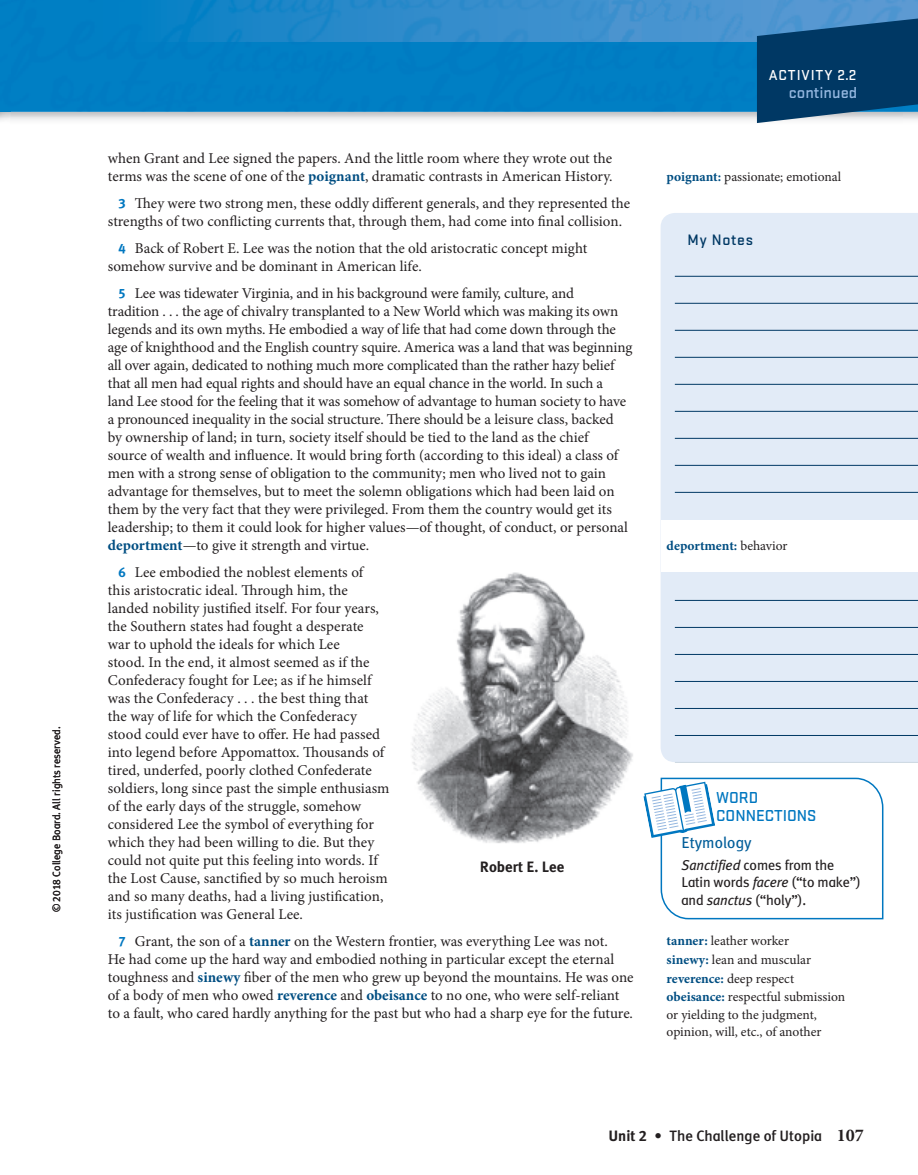
<style>
.page{position:relative;width:918px;height:1175px;background:#fff}
.page>*{position:absolute;margin:0;border:0;box-sizing:border-box;transform-origin:0 0}
.t1{font:500 16.5px/18px "Stratum 2";color:#0077c0}
.t2{font:500 16.5px "Stratum 2";color:#94b7e0}
.t3{font:15.75px "OPT Meta Plus";color:#005d99}
.t4{font:500 15.75px "Stratum 2";letter-spacing:.05em;color:#003864}
.t5{font:15px/18px "Minion Pro";color:#231f20}
.t6{font:500 15px "OPT Meta Plus";color:#231f20}
.t7{font:500 15px "Stratum 2";letter-spacing:.06em;color:#fff}
.t8{font:700 15px "OPT Meta Plus";color:#231f20}
.t9{font:14.25px/17.2px "OPT Meta Plus";letter-spacing:-.01em;color:#231f20}
.t10{font:13.5px/18.8px "Minion Pro";color:#231f20}
.t11{font:700 13.5px "Minion Pro";color:#004e82}
.t12{font:10.5px "OPT Meta Plus";color:#231f20}
.s1{font-weight:700;color:#004e82}
.s2{font-family:"OPT Meta Plus";font-weight:700;font-size:13.5px;color:#0077c0}
.s3{font-weight:400;color:#231f20}
.s4{font-style:italic}
.s5{font-weight:700}
.s6{font-family:"Minion Pro";font-weight:700;font-size:18px}
</style>
<div class="page">
<img style="left:10px;top:111px;width:747px;height:12px">
<div style="left:10px;top:0;width:747px;height:111px;background:#007fc4"></div>
<img style="left:94px;top:0;width:824px;height:42px">
<img style="left:0;top:111px;width:10px;height:10px">
<img style="left:1px;top:0;width:9px;height:111px">
<svg style="left:0;top:0;width:1px;height:111px"></svg>
<svg style="left:757px;top:16px;width:161px;height:107px;background:#194f7a"></svg>
<div style="left:661px;top:213px;width:257px;height:549px;background:#e2ebf7"></div>
<hr style="left:675px;top:276px;width:243px;height:1px;background:#003864">
<hr style="left:675px;top:303px;width:243px;height:1px;background:#003864">
<hr style="left:675px;top:330px;width:243px;height:1px;background:#003864">
<hr style="left:675px;top:357px;width:243px;height:1px;background:#003864">
<hr style="left:675px;top:384px;width:243px;height:1px;background:#003864">
<hr style="left:675px;top:411px;width:243px;height:1px;background:#003864">
<hr style="left:675px;top:438px;width:243px;height:1px;background:#003864">
<hr style="left:675px;top:465px;width:243px;height:1px;background:#003864">
<hr style="left:675px;top:492px;width:243px;height:1px;background:#003864">
<hr style="left:675px;top:600px;width:243px;height:1px;background:#003864">
<hr style="left:675px;top:627px;width:243px;height:1px;background:#003864">
<hr style="left:675px;top:654px;width:243px;height:1px;background:#003864">
<hr style="left:675px;top:681px;width:243px;height:1px;background:#003864">
<hr style="left:675px;top:708px;width:243px;height:1px;background:#003864">
<hr style="left:675px;top:735px;width:243px;height:1px;background:#003864">
<hr style="left:675px;top:762px;width:243px;height:1px;background:#003864">
<div style="left:661px;top:519px;width:257px;height:52px;background:#fff"></div>
<img style="left:412px;top:572px;width:221px;height:271px">
<svg style="left:643px;top:777px;width:241px;height:143px"></svg>
<p class="t12" style="left:52px;top:912px;width:187px;rotate:-90deg">© 2018 College Board. All rights reserved.</p>
<p class="t5" style="left:108px;top:150px;width:506px">when Grant and Lee signed the papers. And the little room where they wrote out the terms was the scene of one of the <span class="s1">poignant</span>, dramatic contrasts in American History.</p>
<p class="t5" style="left:108px;top:195px;width:524px;text-indent:10px"><span class="s2">3</span> They were two strong men, these oddly different generals, and they represented the strengths of two conflicting currents that, through them, had come into final collision.</p>
<p class="t5" style="left:108px;top:240px;width:481px;text-indent:10px"><span class="s2">4</span> Back of Robert E. Lee was the notion that the old aristocratic concept might somehow survive and be dominant in American life.</p>
<p class="t5" style="left:108px;top:285px;width:526px;text-indent:10px"><span class="s2">5</span> Lee was tidewater Virginia, and in his background were family, culture, and<br>tradition . . . the age of chivalry transplanted to a New World which was making its own legends and its own myths. He embodied a way of life that had come down through the age of knighthood and the English country squire. America was a land that was beginning all over again, dedicated to nothing much more complicated than the rather hazy belief that all men had equal rights and should have an equal chance in the world. In such a land Lee stood for the feeling that it was somehow of advantage to human society to have a pronounced inequality in the social structure. There should be a leisure class, backed<br>by ownership of land; in turn, society itself should be tied to the land as the chief<br>source of wealth and influence. It would bring forth (according to this ideal) a class of men with a strong sense of obligation to the community; men who lived not to gain advantage for themselves, but to meet the solemn obligations which had been laid on them by the very fact that they were privileged. From them the country would get its leadership; to them it could look for higher values—of thought, of conduct, or personal <span class="s1">deportment</span>—to give it strength and virtue.</p>
<p class="t5" style="left:108px;top:564px;width:283px;text-indent:10px"><span class="s2">6</span> Lee embodied the noblest elements of<br>this aristocratic ideal. Through him, the landed nobility justified itself. For four years, the Southern states had fought a desperate war to uphold the ideals for which Lee<br>stood. In the end, it almost seemed as if the Confederacy fought for Lee; as if he himself was the Confederacy . . . the best thing that the way of life for which the Confederacy stood could ever have to offer. He had passed into legend before Appomattox. Thousands of tired, underfed, poorly clothed Confederate soldiers, long since past the simple enthusiasm of the early days of the struggle, somehow considered Lee the symbol of everything for which they had been willing to die. But they could not quite put this feeling into words. If the Lost Cause, sanctified by so much heroism and so many deaths, had a living justification, its justification was General Lee.</p>
<p class="t5" style="left:108px;top:933px;width:527px;text-indent:10px"><span class="s2">7</span> Grant, the son of a <span class="s1">tanner</span> on the Western frontier, was everything Lee was not.<br>He had come up the hard way and embodied nothing in particular except the eternal toughness and <span class="s1">sinewy</span> fiber of the men who grew up beyond the mountains. He was one of a body of men who owed <span class="s1">reverence</span> and <span class="s1">obeisance</span> to no one, who were self-reliant to a fault, who cared hardly anything for the past but who had a sharp eye for the future.</p>
<p class="t8" style="left:480px;top:860px;width:86px">Robert E. Lee</p>
<p class="t7" style="left:769px;top:70px;width:89px">ACTIVITY 2.2</p>
<p class="t2" style="left:789px;top:87px;width:70px">continued</p>
<p class="t10" style="left:667px;top:168px;width:176px"><span class="s1">poignant:</span> passionate; emotional</p>
<p class="t4" style="left:688px;top:234px;width:67px">My Notes</p>
<p class="t11" style="left:667px;top:541px;width:122px">deportment: <span class="s3">behavior</span></p>
<p class="t1" style="left:716px;top:789px;width:102px">WORD<br>CONNECTIONS</p>
<p class="t3" style="left:682px;top:837px;width:71px">Etymology</p>
<p class="t9" style="left:682px;top:857px;width:181px"><span class="s4">Sanctified</span> comes from the<br>Latin words <span class="s4">facere</span> (“to make”) and <span class="s4">sanctus</span> (“holy”).</p>
<p class="t10" style="left:667px;top:932px;width:180px"><span class="s1">tanner:</span> leather worker<br><span class="s1">sinewy:</span> lean and muscular <span class="s1">reverence:</span> deep respect <span class="s1">obeisance:</span> respectful submission</p>
<p class="t10" style="left:667px;top:1006px;width:156px;line-height:17.2px">or yielding to the judgment, opinion, will, etc., of another</p>
<p class="t6" style="left:608px;top:1130px;width:257px"><span class="s5">Unit 2 •</span> The Challenge of Utopia <span class="s6">107</span></p>
</div>
